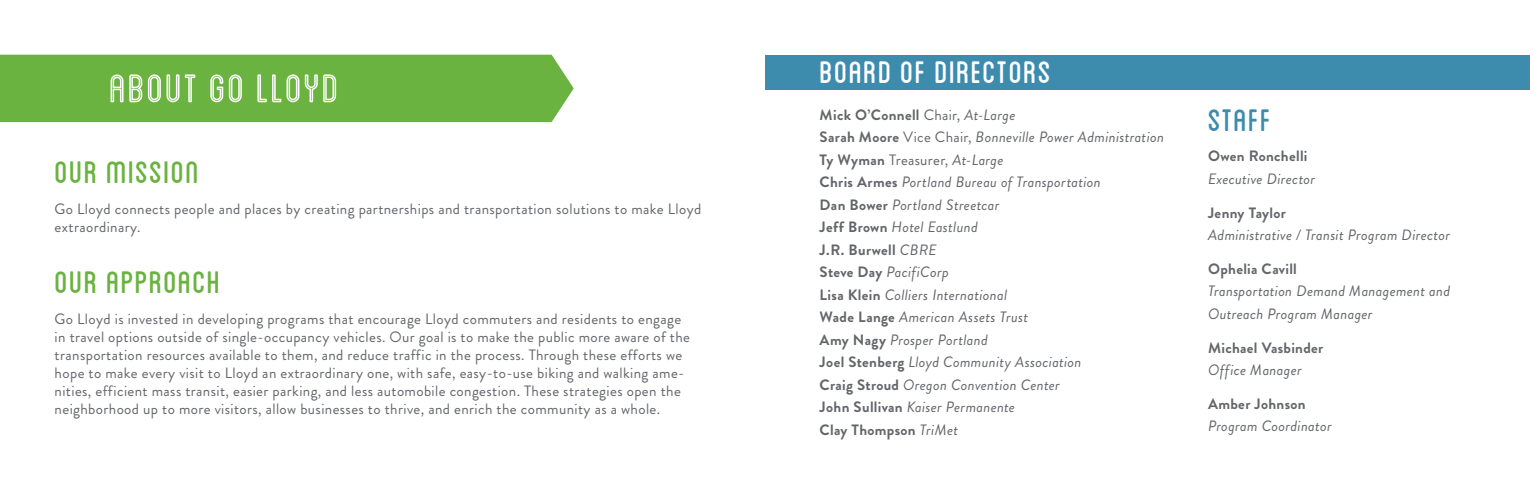
<style>
.page{position:relative;width:1530px;height:495px;background:#fff}
.page>*{position:absolute;margin:0;border:0;box-sizing:border-box;transform-origin:0 0}
.Page_Title{font:56.25px "Blanch Caps Inline";letter-spacing:.02em;color:#fff}
.Infographic_Title{font:43.75px "Blanch Caps";letter-spacing:.025em;color:#6bb340}
.Infographic_Title-2{font:43.75px "Blanch Caps";letter-spacing:.02em;color:#fff}
.Infographic_Title-3{font:43.75px "Blanch Caps";letter-spacing:.02em;color:#3d8cad}
.Cover_Address___Cont{font:15px/18px "Brandon Grotesque";letter-spacing:.025em;color:#63656a}
.Cover_Address___Cont-2{font:italic 15px/22.5px "Brandon Grotesque";letter-spacing:.02em;color:#63656a}
.Cover_Address___Cont-3{font:700 15px/22.5px "Brandon Grotesque";letter-spacing:.02em;color:#63656a}
.s1{font-weight:700;font-style:normal}
.s2{font-style:normal}
.s3{font-weight:400;font-style:italic}
</style>
<div class="page">
<div style="left:0;top:55px;width:574px;height:67px;background:#6bb340"></div>
<div style="left:765px;top:55px;width:765px;height:35px;background:#3d8cad"></div>
<p class="Page_Title" style="left:109px;top:63px;width:232px">about go lloyd</p>
<p class="Infographic_Title" style="left:55px;top:153px;width:146px">OUR MISSION</p>
<p class="Cover_Address___Cont" style="left:55px;top:200px;width:648px">Go Lloyd connects people and places by creating partnerships and transportation solutions to make Lloyd extraordinary.</p>
<p class="Infographic_Title" style="left:55px;top:262px;width:167px">Our approach</p>
<p class="Cover_Address___Cont" style="left:55px;top:310px;width:637px">Go Lloyd is invested in developing programs that encourage Lloyd commuters and residents to engage in travel options outside of single-occupancy vehicles. Our goal is to make the public more aware of the transportation resources available to them, and reduce traffic in the process. Through these efforts we hope to make every visit to Lloyd an extraordinary one, with safe, easy-to-use biking and walking ame&shy;nities, efficient mass transit, easier parking, and less automobile congestion. These strategies open the neighborhood up to more visitors, allow businesses to thrive, and enrich the community as a whole.</p>
<p class="Infographic_Title-2" style="left:820px;top:52px;width:233px">board of directors</p>
<p class="Cover_Address___Cont-2" style="left:820px;top:104px;width:346px"><span class="s1">Mick O’Connell</span> <span class="s2">Chair,</span> At-Large<br><span class="s1">Sarah Moore</span> <span class="s2">Vice Chair,</span> Bonneville Power Administration<br><span class="s1">Ty Wyman</span> <span class="s2">Treasurer,</span> At-Large<br><span class="s1">Chris Armes</span> Portland Bureau of Transportation<br><span class="s1">Dan Bower</span> Portland Streetcar<br><span class="s1">Jeff Brown</span> Hotel Eastlund<br><span class="s1">J.R. Burwell</span> CBRE<br><span class="s1">Steve Day</span> PacifiCorp<br><span class="s1">Lisa Klein</span> Colliers International<br><span class="s1">Wade Lange</span> American Assets Trust<br><span class="s1">Amy Nagy</span> Prosper Portland<br><span class="s1">Joel Stenberg</span> Lloyd Community Association<br><span class="s1">Craig Stroud</span> Oregon Convention Center<br><span class="s1">John Sullivan</span> Kaiser Permanente<br><span class="s1">Clay Thompson</span> TriMet</p>
<p class="Infographic_Title-3" style="left:1208px;top:100px;width:65px">staff</p>
<p class="Cover_Address___Cont-2" style="left:1208px;top:145px;width:109px"><span class="s1">Owen Ronchelli<br></span>Executive Director</p>
<p class="Cover_Address___Cont-2" style="left:1208px;top:202px;width:244px"><span class="s1">Jenny Taylor<br></span>Administrative / Transit Program Director</p>
<p class="Cover_Address___Cont-2" style="left:1208px;top:258px;width:244px"><span class="s1">Ophelia Cavill<br></span>Transportation Demand Management and<br>Outreach Program Manager</p>
<p class="Cover_Address___Cont-3" style="left:1208px;top:337px;width:117px">Michael Vasbinder<br><span class="s3">Office Manager</span></p>
<p class="Cover_Address___Cont-2" style="left:1208px;top:393px;width:125px"><span class="s1">Amber Johnson<br></span>Program Coordinator</p>
</div>
